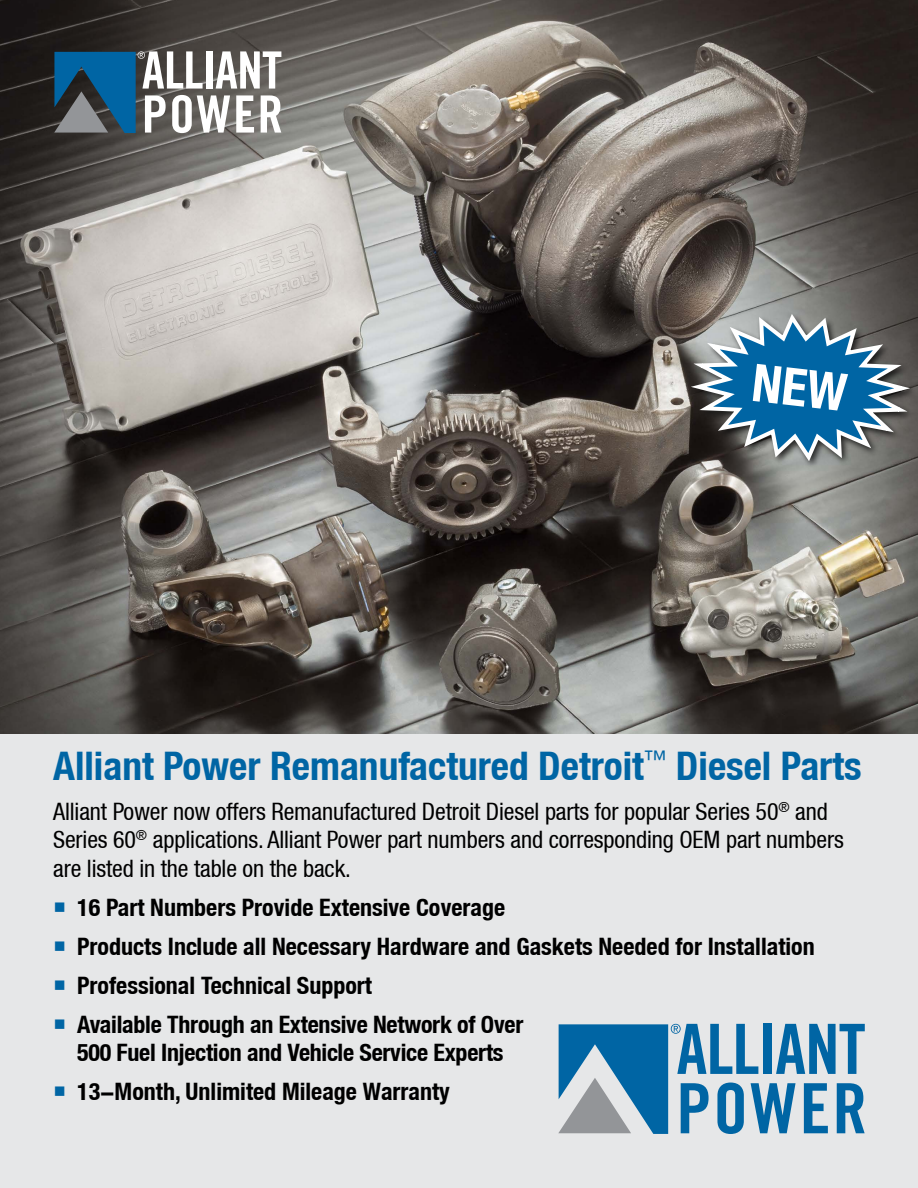
<style>
.page{position:relative;width:918px;height:1188px;background:#e6e7e8}
.page>*{position:absolute;margin:0;border:0;box-sizing:border-box;transform-origin:0 0}
.t1{font:700 condensed 39.3px "Helvetica Neue LT";color:#0065a4}
.t2{font:700 condensed 24px/28.5px "Helvetica Neue LT";color:#000;text-align:center}
.t3{font:condensed 24px/28.5px "Helvetica Neue LT";letter-spacing:-.005em;color:#000}
.s1{color:#0065a4}
</style>
<div class="page">
<svg style="left:558px;top:1024px;width:307px;height:110px"></svg>
<img style="left:0;top:0;width:918px;height:734px">
<div style="left:690px;top:312px;width:228px;height:158px;background:#000;opacity:.75"></div>
<svg style="left:683px;top:310px;width:235px;height:155px;background:#607f92"></svg>
<svg style="left:54px;top:51px;width:227px;height:82px;background:#758894"></svg>
<h1 class="t1" style="left:53px;top:742px;width:810px">Alliant Power Remanufactured Detroit<sup>™</sup> Diesel Parts</h1>
<p class="t3" style="left:53px;top:797px;width:792px">Alliant Power now offers Remanufactured Detroit Diesel parts for popular Series 50<sup>®</sup> and<br>Series 60<sup>®</sup> applications. Alliant Power part numbers and corresponding OEM part numbers are listed in the table on the back.</p>
<p class="t2" style="left:53px;top:893px;width:453px"><span class="s1">○</span> 16 Part Numbers Provide Extensive Coverage</p>
<p class="t2" style="left:53px;top:932px;width:763px"><span class="s1">○</span> Products Include all Necessary Hardware and Gaskets Needed for Installation</p>
<p class="t2" style="left:53px;top:971px;width:320px"><span class="s1">○</span> Professional Technical Support</p>
<p class="t2" style="left:53px;top:1010px;width:472px"><span class="s1">○</span> Available Through an Extensive Network of Over<br>500 Fuel Injection and Vehicle Service Experts</p>
<p class="t2" style="left:53px;top:1077px;width:398px"><span class="s1">○</span> 13-Month, Unlimited Mileage Warranty</p>
</div>
